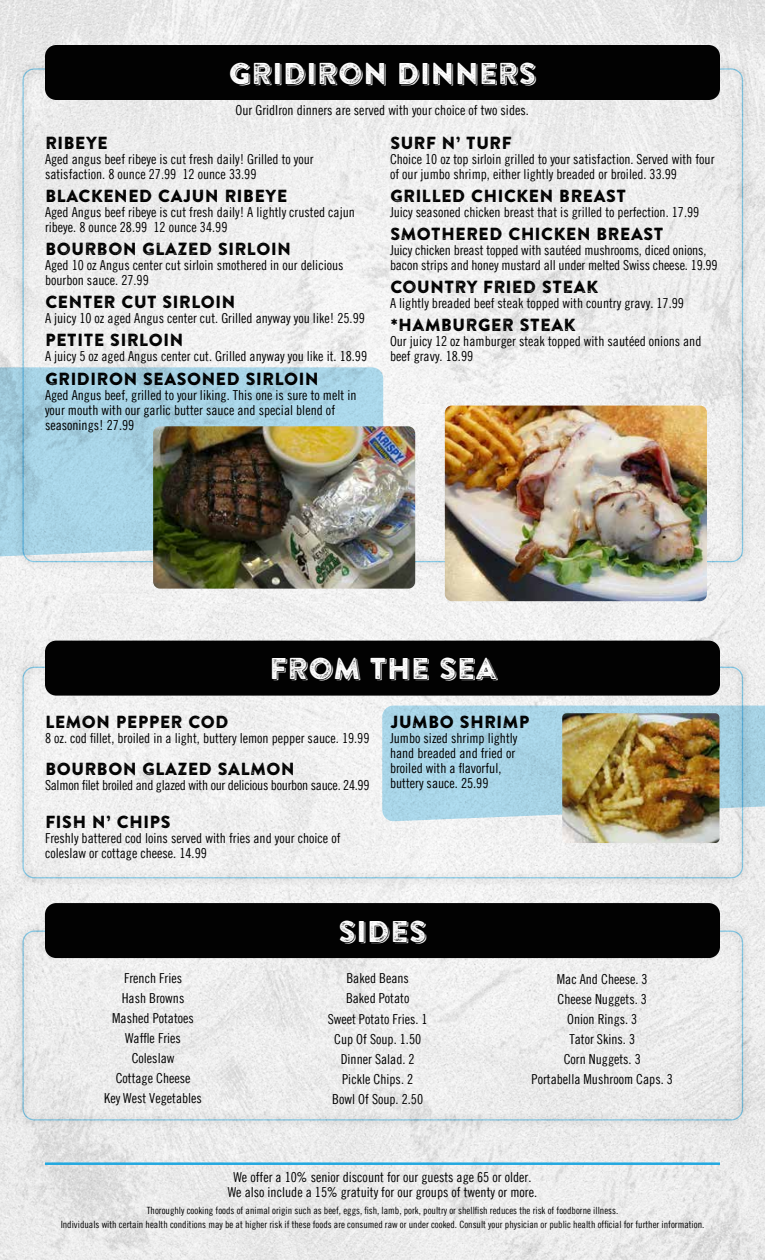
<style>
.page{position:relative;width:765px;height:1260px;background:#fff}
.page>*{position:absolute;margin:0;border:0;box-sizing:border-box;transform-origin:0 0}
.t1{font:30px "Brandon Printed Two Shadow";color:#fff}
.t2{font:17.5px "Brandon Printed One";color:#000}
.t3{font:13.75px/20px "Trade Gothic LT Cond Eighteen";color:#000}
.t4{font:13.75px "Trade Gothic LT Cond Eighteen";letter-spacing:-.02em;color:#000}
.t5{font:10px/13.8px "Trade Gothic LT Cond Eighteen";color:#000;text-align:center}
</style>
<div class="page">
<img style="left:0;top:0;width:765px;height:1260px">
<hr style="left:45px;top:1162px;width:675px;height:3px;background:#22a8e0">
<div style="left:45px;top:45px;width:675px;height:55px;background:#020202;border-radius:11px"></div>
<div style="left:45px;top:641px;width:675px;height:55px;background:#020202;border-radius:11px"></div>
<div style="left:45px;top:903px;width:675px;height:55px;background:#020202;border-radius:11px"></div>
<svg style="left:0;top:367px;width:383px;height:190px;background:#a6d1e3"></svg>
<svg style="left:382px;top:706px;width:383px;height:115px;background:#a9d3e5"></svg>
<img style="left:153px;top:426px;width:262px;height:163px">
<img style="left:445px;top:406px;width:262px;height:195px">
<img style="left:562px;top:713px;width:158px;height:130px">
<h1 class="t1" style="left:229px;top:54px;width:309px">GRIDIRON DINNERS</h1>
<p class="t3" style="left:236px;top:100px;width:295px">Our GridIron dinners are served with your choice of two sides.</p>
<p class="t2" style="left:45px;top:132px;width:65px">RIBEYE</p>
<p class="t3" style="left:45px;top:151px;width:270px;line-height:15px">Aged angus beef ribeye is cut fresh daily! Grilled to your satisfaction. 8 ounce 27.99 12 ounce 33.99</p>
<p class="t2" style="left:45px;top:185px;width:244px">BLACKENED CAJUN RIBEYE</p>
<p class="t3" style="left:45px;top:205px;width:311px;line-height:15px">Aged Angus beef ribeye is cut fresh daily! A lightly crusted cajun ribeye. 8 ounce 28.99 12 ounce 34.99</p>
<p class="t2" style="left:45px;top:238px;width:248px">BOURBON GLAZED SIRLOIN</p>
<p class="t3" style="left:45px;top:258px;width:300px;line-height:15px">Aged 10 oz Angus center cut sirloin smothered in our delicious bourbon sauce. 27.99</p>
<p class="t2" style="left:45px;top:291px;width:192px">CENTER CUT SIRLOIN</p>
<p class="t3" style="left:45px;top:308px;width:321px">A juicy 10 oz aged Angus center cut. Grilled anyway you like! 25.99</p>
<p class="t2" style="left:45px;top:329px;width:140px">PETITE SIRLOIN</p>
<p class="t3" style="left:45px;top:346px;width:324px">A juicy 5 oz aged Angus center cut. Grilled anyway you like it. 18.99</p>
<p class="t2" style="left:45px;top:367px;width:275px">GRIDIRON SEASONED SIRLOIN</p>
<p class="t3" style="left:45px;top:387px;width:313px;line-height:15px">Aged Angus beef, grilled to your liking. This one is sure to melt in your mouth with our garlic butter sauce and special blend of seasonings! 27.99</p>
<p class="t2" style="left:390px;top:132px;width:124px">SURF N’ TURF</p>
<p class="t3" style="left:390px;top:151px;width:326px;line-height:15px">Choice 10 oz top sirloin grilled to your satisfaction. Served with four of our jumbo shrimp, either lightly breaded or broiled. 33.99</p>
<p class="t2" style="left:390px;top:185px;width:238px">GRILLED CHICKEN BREAST</p>
<p class="t3" style="left:390px;top:202px;width:311px">Juicy seasoned chicken breast that is grilled to perfection. 17.99</p>
<p class="t2" style="left:390px;top:223px;width:275px">SMOTHERED CHICKEN BREAST</p>
<p class="t3" style="left:390px;top:243px;width:329px;line-height:15px">Juicy chicken breast topped with sautéed mushrooms, diced onions, bacon strips and honey mustard all under melted Swiss cheese. 19.99</p>
<p class="t2" style="left:390px;top:276px;width:210px">COUNTRY FRIED STEAK</p>
<p class="t3" style="left:390px;top:293px;width:295px">A lightly breaded beef steak topped with country gravy. 17.99</p>
<p class="t2" style="left:390px;top:314px;width:187px">*HAMBURGER STEAK</p>
<p class="t3" style="left:390px;top:334px;width:313px;line-height:15px">Our juicy 12 oz hamburger steak topped with sautéed onions and beef gravy. 18.99</p>
<h1 class="t1" style="left:269px;top:650px;width:229px">FROM THE SEA</h1>
<p class="t2" style="left:45px;top:711px;width:185px">LEMON PEPPER COD</p>
<p class="t3" style="left:45px;top:728px;width:326px">8 oz. cod fillet, broiled in a light, buttery lemon pepper sauce. 19.99</p>
<p class="t2" style="left:45px;top:758px;width:251px">BOURBON GLAZED SALMON</p>
<p class="t4" style="left:45px;top:777px;width:326px">Salmon filet broiled and glazed with our delicious bourbon sauce. 24.99</p>
<p class="t2" style="left:45px;top:811px;width:127px">FISH N’ CHIPS</p>
<p class="t3" style="left:45px;top:830px;width:297px;line-height:15px">Freshly battered cod loins served with fries and your choice of coleslaw or cottage cheese. 14.99</p>
<p class="t2" style="left:390px;top:711px;width:141px">JUMBO SHRIMP</p>
<p class="t3" style="left:390px;top:730px;width:129px;line-height:15px">Jumbo sized shrimp lightly hand breaded and fried or broiled with a flavorful, buttery sauce. 25.99</p>
<h1 class="t1" style="left:338px;top:912px;width:90px">SIDES</h1>
<p class="t3" style="left:104px;top:968px;width:99px;text-align:center">French Fries<br>Hash Browns<br>Mashed Potatoes<br>Waffle Fries<br>Coleslaw<br>Cottage Cheese<br>Key West Vegetables</p>
<p class="t3" style="left:328px;top:968px;width:102px;text-align:center">Baked Beans<br>Baked Potato<br>Sweet Potato Fries. 1<br>Cup Of Soup. 1.50<br>Dinner Salad. 2<br>Pickle Chips. 2<br>Bowl Of Soup. 2.50</p>
<p class="t3" style="left:532px;top:968px;width:143px;text-align:center">Mac And Cheese. 3<br>Cheese Nuggets. 3<br>Onion Rings. 3<br>Tator Skins. 3<br>Corn Nuggets. 3<br>Portabella Mushroom Caps. 3</p>
<p class="t3" style="left:228px;top:1169px;width:311px;line-height:15px;text-align:center">We offer a 10% senior discount for our guests age 65 or older.<br>We also include a 15% gratuity for our groups of twenty or more.</p>
<p class="t5" style="left:61px;top:1204px;width:645px">Thoroughly cooking foods of animal origin such as beef, eggs, fish, lamb, pork, poultry or shellfish reduces the risk of foodborne illness.<br>Individuals with certain health conditions may be at higher risk if these foods are consumed raw or under cooked. Consult your physician or public health official for further information.</p>
</div>
